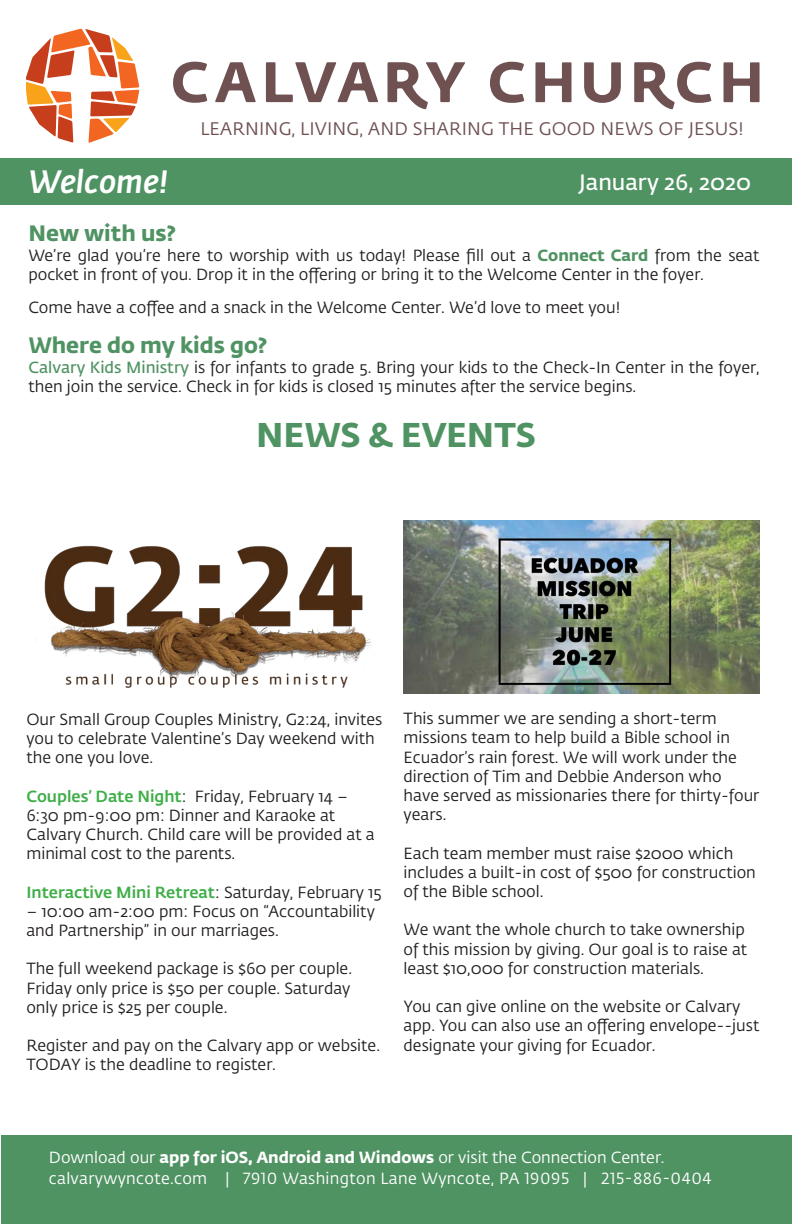
<style>
.page{position:relative;width:792px;height:1224px;background:#fff}
.page>*{position:absolute;margin:0;border:0;box-sizing:border-box;transform-origin:0 0}
.t1{font:700 34px "Fedra Sans Std";color:#509363}
.t2{font:italic 500 32px "Fedra Sans Std";color:#fff}
.t3{font:700 22px "Fedra Sans Std";color:#509363}
.t4{font:600 22px "Fedra Sans Std";color:#fff}
.t5{font:18px "Fedra Sans Std";letter-spacing:.01em;color:#6f5152}
.t6{font:16px/19.2px "Fedra Sans Std";color:#231f20}
.t7{font:16px "Fedra Sans Std";letter-spacing:.02em;color:#fff}
.t8{font:16px "Fedra Sans Std";color:#fff}
.t9{font:500 16px "Fedra Sans Std";color:#40ae49}
.s1{font-weight:700;color:#509363}
.s2{font-weight:600;color:#509363}
.s3{font-weight:500;color:#40ae49}
.s4{font-weight:400;color:#231f20}
.s5{font-weight:700}
</style>
<div class="page">
<div style="left:0;top:159px;width:792px;height:46px;background:#509363"></div>
<svg style="left:215px;top:62px;width:41px;height:40px"></svg>
<svg style="left:266px;top:62px;width:112px;height:40px"></svg>
<svg style="left:388px;top:62px;width:77px;height:47px"></svg>
<svg style="left:173px;top:62px;width:34px;height:41px"></svg>
<svg style="left:26px;top:29px;width:113px;height:114px"></svg>
<svg style="left:535px;top:62px;width:37px;height:40px"></svg>
<svg style="left:724px;top:62px;width:36px;height:40px"></svg>
<svg style="left:490px;top:62px;width:34px;height:41px"></svg>
<svg style="left:584px;top:62px;width:37px;height:41px"></svg>
<svg style="left:634px;top:62px;width:77px;height:47px"></svg>
<div style="left:1px;top:1135px;width:791px;height:89px;background:#509363"></div>
<img style="left:44px;top:545px;width:327px;height:143px">
<img style="left:404px;top:520px;width:355px;height:174px">
<p class="t5" style="left:200px;top:118px;width:545px">LEARNING, LIVING, AND SHARING THE GOOD NEWS OF JESUS!</p>
<h2 class="t2" style="left:28px;top:161px;width:142px">Welcome!</h2>
<h3 class="t4" style="left:579px;top:169px;width:174px">January 26, 2020</h3>
<h3 class="t3" style="left:28px;top:219px;width:149px">New with us?</h3>
<p class="t6" style="left:28px;top:246px;width:733px">We’re glad you’re here to worship with us today! Please fill out a <span class="s1">Connect Card</span> from the seat pocket in front of you. Drop it in the offering or bring it to the Welcome Center in the foyer.</p>
<p class="t6" style="left:28px;top:298px;width:593px">Come have a coffee and a snack in the Welcome Center. We’d love to meet you!</p>
<h3 class="t3" style="left:28px;top:331px;width:241px">Where do my kids go?</h3>
<p class="t6" style="left:28px;top:358px;width:733px"><span class="s2">Calvary Kids Ministry</span> is for infants to grade 5. Bring your kids to the Check-In Center in the foyer, then join the service. Check in for kids is closed 15 minutes after the service begins.</p>
<h1 class="t1" style="left:256px;top:413px;width:281px">NEWS &amp; EVENTS</h1>
<p class="t6" style="left:26px;top:710px;width:358px">Our Small Group Couples Ministry, G2:24, invites you to celebrate Valentine’s Day weekend with the one you love.</p>
<p class="t6" style="left:26px;top:787px;width:350px"><span class="s3">Couples’ Date Night</span>: Friday, February 14 – 6:30 pm-9:00 pm: Dinner and Karaoke at Calvary Church. Child care will be provided at a minimal cost to the parents.</p>
<p class="t9" style="left:26px;top:882px;width:357px">Interactive Mini Retreat<span class="s4">: Saturday, February 15</span></p>
<p class="t6" style="left:26px;top:902px;width:350px">– 10:00 am-2:00 pm: Focus on “Accountability and Partnership” in our marriages.</p>
<p class="t6" style="left:26px;top:960px;width:327px;text-align:justify">The full weekend package is $60 per couple.<br>Friday only price is $50 per couple. Saturday only price is $25 per couple.</p>
<p class="t6" style="left:26px;top:1036px;width:355px">Register and pay on the Calvary app or website.<br>TODAY is the deadline to register.</p>
<p class="t6" style="left:404px;top:709px;width:357px">This summer we are sending a short-term missions team to help build a Bible school in Ecuador’s rain forest. We will work under the direction of Tim and Debbie Anderson who have served as missionaries there for thirty-four years.</p>
<p class="t6" style="left:404px;top:844px;width:354px">Each team member must raise $2000 which includes a built-in cost of $500 for construction of the Bible school.</p>
<p class="t6" style="left:404px;top:921px;width:345px">We want the whole church to take ownership of this mission by giving. Our goal is to raise at least $10,000 for construction materials.</p>
<p class="t6" style="left:404px;top:997px;width:357px">You can give online on the website or Calvary app. You can also use an offering envelope--just designate your giving for Ecuador.</p>
<p class="t8" style="left:49px;top:1148px;width:617px">Download our <span class="s5">app for iOS, Android and Windows</span> or visit the Connection Center.</p>
<p class="t7" style="left:49px;top:1169px;width:664px">calvarywyncote.com | 7910 Washington Lane Wyncote, PA 19095 | 215-886-0404</p>
</div>
